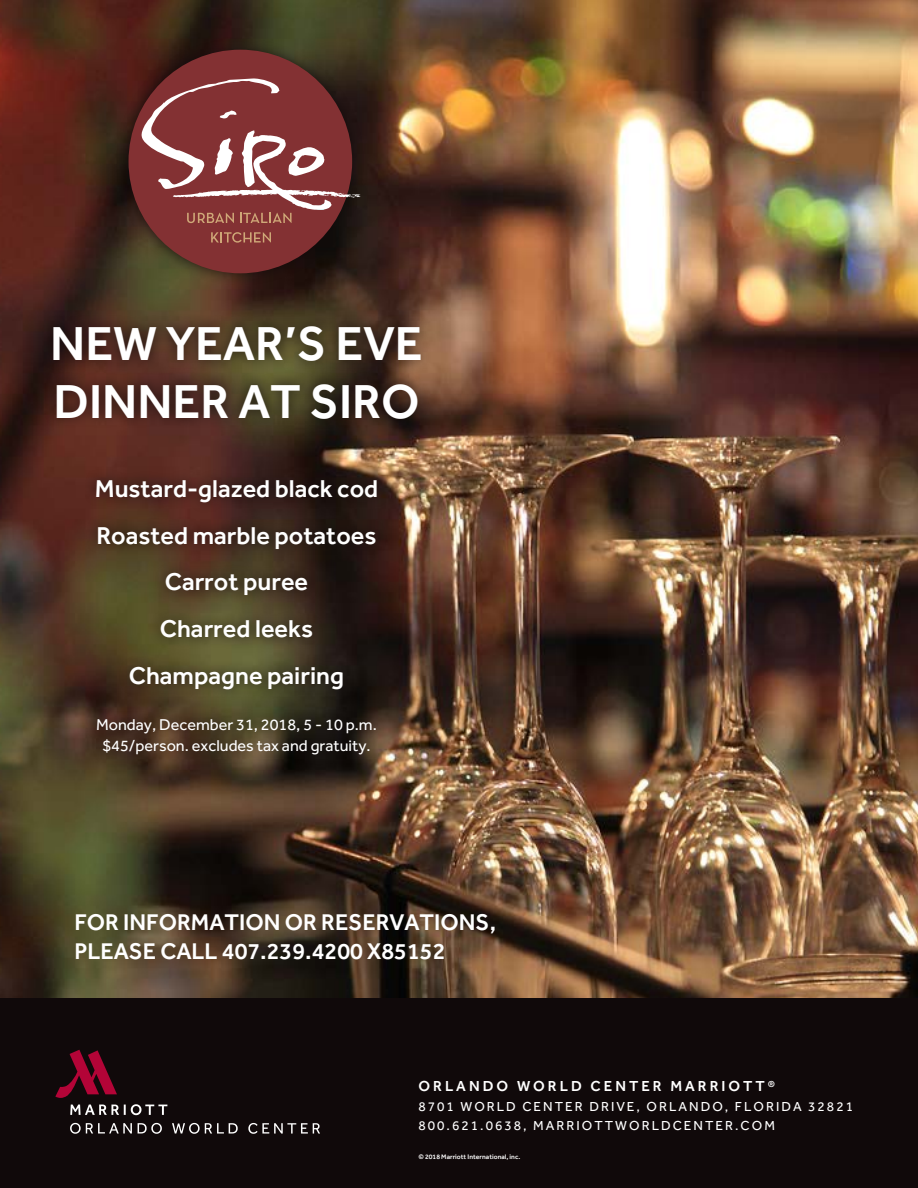
<style>
.page{position:relative;width:918px;height:1188px;background:#fff}
.page>*{position:absolute;margin:0;border:0;box-sizing:border-box;transform-origin:0 0}
.t1{font:500 49.35px/57.6px "Effra";color:#fff}
.heads{font:500 25.2px "Effra";color:#fff}
.t2{font:500 23.55px/29.4px "Effra";color:#fff}
.menu_items{font:16.2px/21.6px "Effra";color:#fff;text-align:center}
.t3{font:500 15px "Effra";letter-spacing:.2em;color:#fff}
.t4{font:13.5px "Effra";letter-spacing:.15em;color:#fff}
.t5{font:500 6.75px "Effra";color:#fff}
</style>
<div class="page">
<img style="left:0;top:0;width:918px;height:998px">
<div style="left:0;top:998px;width:918px;height:190px;background:#10090a"></div>
<svg style="left:55px;top:1050px;width:62px;height:48px"></svg>
<svg style="left:70px;top:1104px;width:97px;height:11px"></svg>
<svg style="left:70px;top:1123px;width:62px;height:11px"></svg>
<svg style="left:138px;top:1123px;width:24px;height:11px"></svg>
<svg style="left:172px;top:1123px;width:66px;height:11px"></svg>
<svg style="left:248px;top:1123px;width:72px;height:11px"></svg>
<div style="left:41px;top:314px;width:391px;height:453px;background:#10090a;opacity:.75"></div>
<div style="left:116px;top:37px;width:256px;height:249px;background:#10090a;opacity:.75"></div>
<div style="left:129px;top:50px;width:223px;height:223px;background:#833133;border-radius:50%"></div>
<svg style="left:211px;top:232px;width:60px;height:11px"></svg>
<svg style="left:140px;top:78px;width:221px;height:145px"></svg>
<p class="t1" style="left:50px;top:314px;width:374px">NEW YEAR’S EVE<br>DINNER AT SIRO</p>
<p class="heads" style="left:95px;top:473px;width:285px">Mustard-glazed black cod</p>
<p class="heads" style="left:96px;top:520px;width:282px">Roasted marble potatoes</p>
<p class="heads" style="left:165px;top:567px;width:145px">Carrot puree</p>
<p class="heads" style="left:160px;top:614px;width:155px">Charred leeks</p>
<p class="heads" style="left:129px;top:660px;width:217px">Champagne pairing</p>
<p class="menu_items" style="left:96px;top:713px;width:282px">Monday, December 31, 2018, 5 - 10 p.m. $45/person. excludes tax and gratuity.</p>
<p class="t2" style="left:74px;top:907px;width:423px">FOR INFORMATION OR RESERVATIONS,<br>PLEASE CALL 407.239.4200 X85152</p>
<p class="t3" style="left:418px;top:1077px;width:358px">ORLANDO WORLD CENTER MARRIOTT <sup>®</sup></p>
<p class="t4" style="left:418px;top:1098px;width:436px">8701 WORLD CENTER DRIVE, ORLANDO, FLORIDA 32821</p>
<p class="t4" style="left:418px;top:1118px;width:358px">800.621.0638, MARRIOTTWORLDCENTER.COM</p>
<p class="t5" style="left:418px;top:1153px;width:103px">© 2018 Marriott International, inc.</p>
</div>
